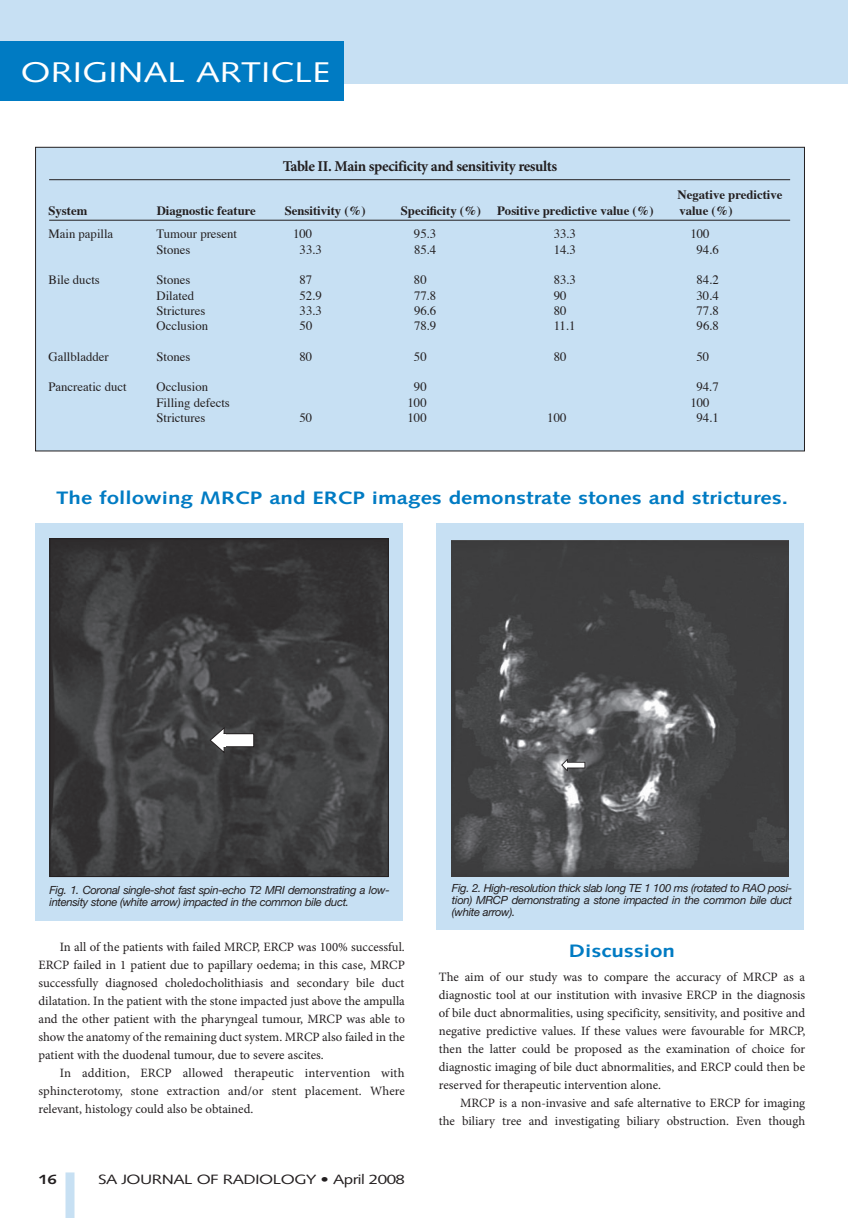
<style>
.page{position:relative;width:848px;height:1218px;background:#fff}
.page>*{position:absolute;margin:0;border:0;box-sizing:border-box;transform-origin:0 0}
.t1{font:28.5px "Syntax";color:#fff;scale:1.25 1}
.t2{font:700 18px "Syntax";color:#007bc3;scale:1.25 1}
.t3{font:700 15px "Minion Pro";letter-spacing:-.03em;color:#231f20}
.t4{font:13.5px "Syntax";letter-spacing:-.03em;color:#231f20;scale:1.25 1}
.t5{font:700 13.5px "Syntax";color:#231f20;scale:1.25 1}
.t6{font:12.75px/18px "Minion Pro";color:#231f20;text-align:justify}
.t7{font:12.75px "Times";color:#231f20}
.t8{font:700 12.75px "Times";color:#231f20}
.t9{font:italic 11.25px/12px "Helvetica Neue";letter-spacing:-.03em;color:#231f20;text-align:justify}
</style>
<div class="page">
<div style="left:0;top:0;width:848px;height:84px;background:#c7e0f3"></div>
<div style="left:0;top:41px;width:343px;height:60px;background:#007bc3"></div>
<div style="left:66px;top:1172px;width:9px;height:46px;background:#c7e0f3"></div>
<div style="left:436px;top:523px;width:368px;height:407px;background:#c7e0f3"></div>
<img style="left:452px;top:540px;width:336px;height:336px">
<div style="left:35px;top:523px;width:368px;height:398px;background:#c7e0f3"></div>
<img style="left:52px;top:540px;width:335px;height:335px">
<div style="left:50px;top:538px;width:339px;height:339px;border:1px solid #231f20"></div>
<svg style="left:209px;top:726px;width:16px;height:28px"></svg>
<div style="left:224px;top:734px;width:30px;height:13px;background:#fff"></div>
<div style="left:224px;top:733px;width:30px;height:14px;border:1px solid #231f20"></div>
<div style="left:219px;top:734px;width:6px;height:12px;background:#fff"></div>
<div style="left:36px;top:147px;width:768px;height:304px;background:#c7e0f3"></div>
<hr style="left:49px;top:179px;width:741px;height:1px;background:#231f20">
<hr style="left:49px;top:220px;width:741px;height:1px;background:#231f20">
<h1 class="t1" style="left:21px;top:55px;width:249px">ORIGINAL ARTICLE</h1>
<p class="t3" style="left:283px;top:156px;width:276px">Table II. Main specificity and sensitivity results</p>
<p class="t8" style="left:678px;top:186px;width:106px">Negative predictive</p>
<p class="t8" style="left:48px;top:202px;width:40px">System</p>
<p class="t8" style="left:157px;top:202px;width:101px">Diagnostic feature</p>
<p class="t8" style="left:285px;top:202px;width:83px">Sensitivity (%)</p>
<p class="t8" style="left:401px;top:202px;width:82px">Specificity (%)</p>
<p class="t8" style="left:497px;top:202px;width:158px">Positive predictive value (%)</p>
<p class="t8" style="left:679px;top:202px;width:55px">value (%)</p>
<p class="t7" style="left:48px;top:226px;width:66px">Main papilla</p>
<p class="t7" style="left:157px;top:226px;width:82px">Tumour present</p>
<p class="t7" style="left:293px;top:226px;width:21px">100</p>
<p class="t7" style="left:414px;top:226px;width:24px">95.3</p>
<p class="t7" style="left:554px;top:226px;width:24px">33.3</p>
<p class="t7" style="left:690px;top:226px;width:21px">100</p>
<p class="t7" style="left:157px;top:241px;width:36px">Stones</p>
<p class="t7" style="left:300px;top:241px;width:24px">33.3</p>
<p class="t7" style="left:414px;top:241px;width:24px">85.4</p>
<p class="t7" style="left:554px;top:241px;width:24px">14.3</p>
<p class="t7" style="left:697px;top:241px;width:24px">94.6</p>
<p class="t7" style="left:48px;top:272px;width:53px">Bile ducts</p>
<p class="t7" style="left:157px;top:272px;width:36px">Stones</p>
<p class="t7" style="left:300px;top:272px;width:14px">87</p>
<p class="t7" style="left:414px;top:272px;width:14px">80</p>
<p class="t7" style="left:554px;top:272px;width:24px">83.3</p>
<p class="t7" style="left:697px;top:272px;width:24px">84.2</p>
<p class="t7" style="left:157px;top:287px;width:39px">Dilated</p>
<p class="t7" style="left:300px;top:287px;width:24px">52.9</p>
<p class="t7" style="left:414px;top:287px;width:24px">77.8</p>
<p class="t7" style="left:554px;top:287px;width:14px">90</p>
<p class="t7" style="left:697px;top:287px;width:24px">30.4</p>
<p class="t7" style="left:157px;top:302px;width:50px">Strictures</p>
<p class="t7" style="left:300px;top:302px;width:24px">33.3</p>
<p class="t7" style="left:414px;top:302px;width:24px">96.6</p>
<p class="t7" style="left:554px;top:302px;width:14px">80</p>
<p class="t7" style="left:697px;top:302px;width:24px">77.8</p>
<p class="t7" style="left:157px;top:318px;width:53px">Occlusion</p>
<p class="t7" style="left:300px;top:318px;width:14px">50</p>
<p class="t7" style="left:414px;top:318px;width:24px">78.9</p>
<p class="t7" style="left:554px;top:318px;width:23px">11.1</p>
<p class="t7" style="left:697px;top:318px;width:24px">96.8</p>
<p class="t7" style="left:48px;top:348px;width:62px">Gallbladder</p>
<p class="t7" style="left:157px;top:348px;width:36px">Stones</p>
<p class="t7" style="left:300px;top:348px;width:14px">80</p>
<p class="t7" style="left:414px;top:348px;width:14px">50</p>
<p class="t7" style="left:554px;top:348px;width:14px">80</p>
<p class="t7" style="left:697px;top:348px;width:14px">50</p>
<p class="t7" style="left:48px;top:379px;width:80px">Pancreatic duct</p>
<p class="t7" style="left:157px;top:379px;width:53px">Occlusion</p>
<p class="t7" style="left:414px;top:379px;width:14px">90</p>
<p class="t7" style="left:697px;top:379px;width:24px">94.7</p>
<p class="t7" style="left:157px;top:394px;width:75px">Filling defects</p>
<p class="t7" style="left:408px;top:394px;width:21px">100</p>
<p class="t7" style="left:690px;top:394px;width:21px">100</p>
<p class="t7" style="left:157px;top:410px;width:50px">Strictures</p>
<p class="t7" style="left:300px;top:410px;width:14px">50</p>
<p class="t7" style="left:408px;top:410px;width:21px">100</p>
<p class="t7" style="left:547px;top:410px;width:21px">100</p>
<p class="t7" style="left:697px;top:410px;width:24px">94.1</p>
<h2 class="t2" style="left:56px;top:487px;width:587px">The following MRCP and ERCP images demonstrate stones and strictures.</h2>
<p class="t9" style="left:50px;top:884px;width:342px">Fig. 1. Coronal single-shot fast spin-echo T2 MRI demonstrating a low&shy;intensity stone (white arrow) impacted in the common bile duct.</p>
<p class="t6" style="left:39px;top:938px;width:368px;text-indent:21px">In all of the patients with failed MRCP, ERCP was 100% successful.<br>ERCP failed in 1 patient due to papillary oedema; in this case, MRCP successfully diagnosed choledocholithiasis and secondary bile duct dilatation. In the patient with the stone impacted just above the ampulla and the other patient with the pharyngeal tumour, MRCP was able to show the anatomy of the remaining duct system. MRCP also failed in the patient with the duodenal tumour, due to severe ascites.</p>
<p class="t6" style="left:39px;top:1064px;width:368px;text-indent:21px">In addition, ERCP allowed therapeutic intervention with sphincterotomy, stone extraction and/or stent placement. Where relevant, histology could also be obtained.</p>
<p class="t5" style="left:39px;top:1172px;width:16px">16</p>
<p class="t4" style="left:98px;top:1171px;width:247px">SA JOURNAL OF RADIOLOGY • April 2008</p>
<p class="t9" style="left:452px;top:882px;width:342px">Fig. 2. High-resolution thick slab long TE 1 100 ms (rotated to RAO posi&shy;tion) MRCP demonstrating a stone impacted in the common bile duct (white arrow).</p>
<h2 class="t2" style="left:569px;top:940px;width:86px">Discussion</h2>
<p class="t6" style="left:439px;top:968px;width:368px">The aim of our study was to compare the accuracy of MRCP as a diagnostic tool at our institution with invasive ERCP in the diagnosis of bile duct abnormalities, using specificity, sensitivity, and positive and negative predictive values. If these values were favourable for MRCP, then the latter could be proposed as the examination of choice for diagnostic imaging of bile duct abnormalities, and ERCP could then be reserved for therapeutic intervention alone.</p>
<p class="t6" style="left:439px;top:1094px;width:368px;text-align:right">MRCP is a non-invasive and safe alternative to ERCP for imaging<br>the biliary tree and investigating biliary obstruction. Even though</p>
</div>
